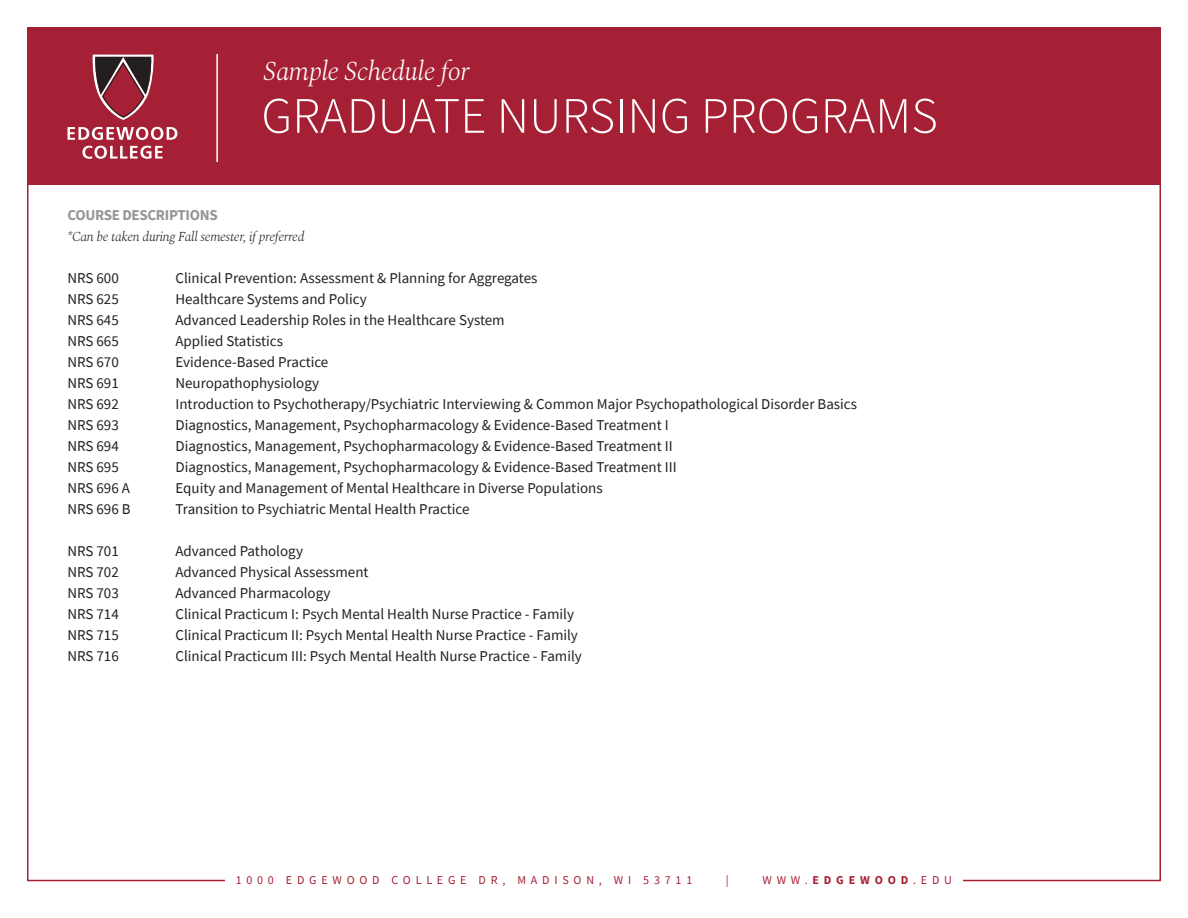
<style>
.page{position:relative;width:1188px;height:918px;background:#fff}
.page>*{position:absolute;margin:0;border:0;box-sizing:border-box;transform-origin:0 0}
.t1{font:300 51px "Source Sans Pro";color:#fff}
.t2{font:italic 300 27px "Spectral";letter-spacing:-.025em;color:#fff}
.t3{font:15px "Source Sans Pro";color:#231f20}
.t4{font:700 15px "Source Sans Pro";letter-spacing:-.02em;color:#939598}
.t5{font:italic 300 13.5px "Spectral";letter-spacing:-.025em;color:#231f20}
.t6{font:12px "Source Sans Pro";letter-spacing:.4em;color:#a62035}
.s1{font-weight:700}
</style>
<div class="page">
<div style="left:27px;top:27px;width:1134px;height:158px;background:#a62035"></div>
<svg style="left:92px;top:55px;width:62px;height:65px"></svg>
<svg style="left:68px;top:127px;width:109px;height:13px"></svg>
<svg style="left:82px;top:146px;width:81px;height:13px"></svg>
<hr style="left:216px;top:54px;width:2px;height:108px;background:#fff">
<h2 class="t2" style="left:264px;top:51px;width:207px">Sample Schedule for</h2>
<h1 class="t1" style="left:261px;top:85px;width:678px">GRADUATE NURSING PROGRAMS</h1>
<h2 class="t4" style="left:68px;top:205px;width:152px">COURSE DESCRIPTIONS</h2>
<p class="t5" style="left:68px;top:226px;width:239px">*Can be taken during Fall semester, if preferred</p>
<p class="t3" style="left:68px;top:268px;width:53px">NRS 600</p>
<p class="t3" style="left:176px;top:268px;width:364px">Clinical Prevention: Assessment &amp; Planning for Aggregates</p>
<p class="t3" style="left:68px;top:289px;width:53px">NRS 625</p>
<p class="t3" style="left:176px;top:289px;width:193px">Healthcare Systems and Policy</p>
<p class="t3" style="left:68px;top:310px;width:53px">NRS 645</p>
<p class="t3" style="left:176px;top:310px;width:331px">Advanced Leadership Roles in the Healthcare System</p>
<p class="t3" style="left:68px;top:331px;width:53px">NRS 665</p>
<p class="t3" style="left:176px;top:331px;width:109px">Applied Statistics</p>
<p class="t3" style="left:68px;top:352px;width:53px">NRS 670</p>
<p class="t3" style="left:176px;top:352px;width:154px">Evidence-Based Practice</p>
<p class="t3" style="left:68px;top:373px;width:53px">NRS 691</p>
<p class="t3" style="left:176px;top:373px;width:145px">Neuropathophysiology</p>
<p class="t3" style="left:68px;top:394px;width:53px">NRS 692</p>
<p class="t3" style="left:176px;top:394px;width:683px">Introduction to Psychotherapy/Psychiatric Interviewing &amp; Common Major Psychopathological Disorder Basics</p>
<p class="t3" style="left:68px;top:415px;width:53px">NRS 693</p>
<p class="t3" style="left:176px;top:415px;width:495px">Diagnostics, Management, Psychopharmacology &amp; Evidence-Based Treatment I</p>
<p class="t3" style="left:68px;top:436px;width:53px">NRS 694</p>
<p class="t3" style="left:176px;top:436px;width:499px">Diagnostics, Management, Psychopharmacology &amp; Evidence-Based Treatment II</p>
<p class="t3" style="left:68px;top:457px;width:53px">NRS 695</p>
<p class="t3" style="left:176px;top:457px;width:503px">Diagnostics, Management, Psychopharmacology &amp; Evidence-Based Treatment III</p>
<p class="t3" style="left:68px;top:478px;width:64px">NRS 696 A</p>
<p class="t3" style="left:176px;top:478px;width:429px">Equity and Management of Mental Healthcare in Diverse Populations</p>
<p class="t3" style="left:68px;top:499px;width:65px">NRS 696 B</p>
<p class="t3" style="left:176px;top:499px;width:296px">Transition to Psychiatric Mental Health Practice</p>
<p class="t3" style="left:68px;top:541px;width:53px">NRS 701</p>
<p class="t3" style="left:176px;top:541px;width:129px">Advanced Pathology</p>
<p class="t3" style="left:68px;top:562px;width:53px">NRS 702</p>
<p class="t3" style="left:176px;top:562px;width:195px">Advanced Physical Assessment</p>
<p class="t3" style="left:68px;top:583px;width:53px">NRS 703</p>
<p class="t3" style="left:176px;top:583px;width:157px">Advanced Pharmacology</p>
<p class="t3" style="left:68px;top:604px;width:53px">NRS 714</p>
<p class="t3" style="left:176px;top:604px;width:400px">Clinical Practicum I: Psych Mental Health Nurse Practice - Family</p>
<p class="t3" style="left:68px;top:625px;width:53px">NRS 715</p>
<p class="t3" style="left:176px;top:625px;width:404px">Clinical Practicum II: Psych Mental Health Nurse Practice - Family</p>
<p class="t3" style="left:68px;top:646px;width:53px">NRS 716</p>
<p class="t3" style="left:176px;top:646px;width:408px">Clinical Practicum III: Psych Mental Health Nurse Practice - Family</p>
<p class="t6" style="left:236px;top:872px;width:458px">1000 EDGEWOOD COLLEGE DR, MADISON, WI 53711</p>
<p class="t6" style="left:726px;top:872px;width:4px">|</p>
<p class="t6" style="left:762px;top:872px;width:191px">WWW.<span class="s1">EDGEWOOD</span>.EDU</p>
</div>
